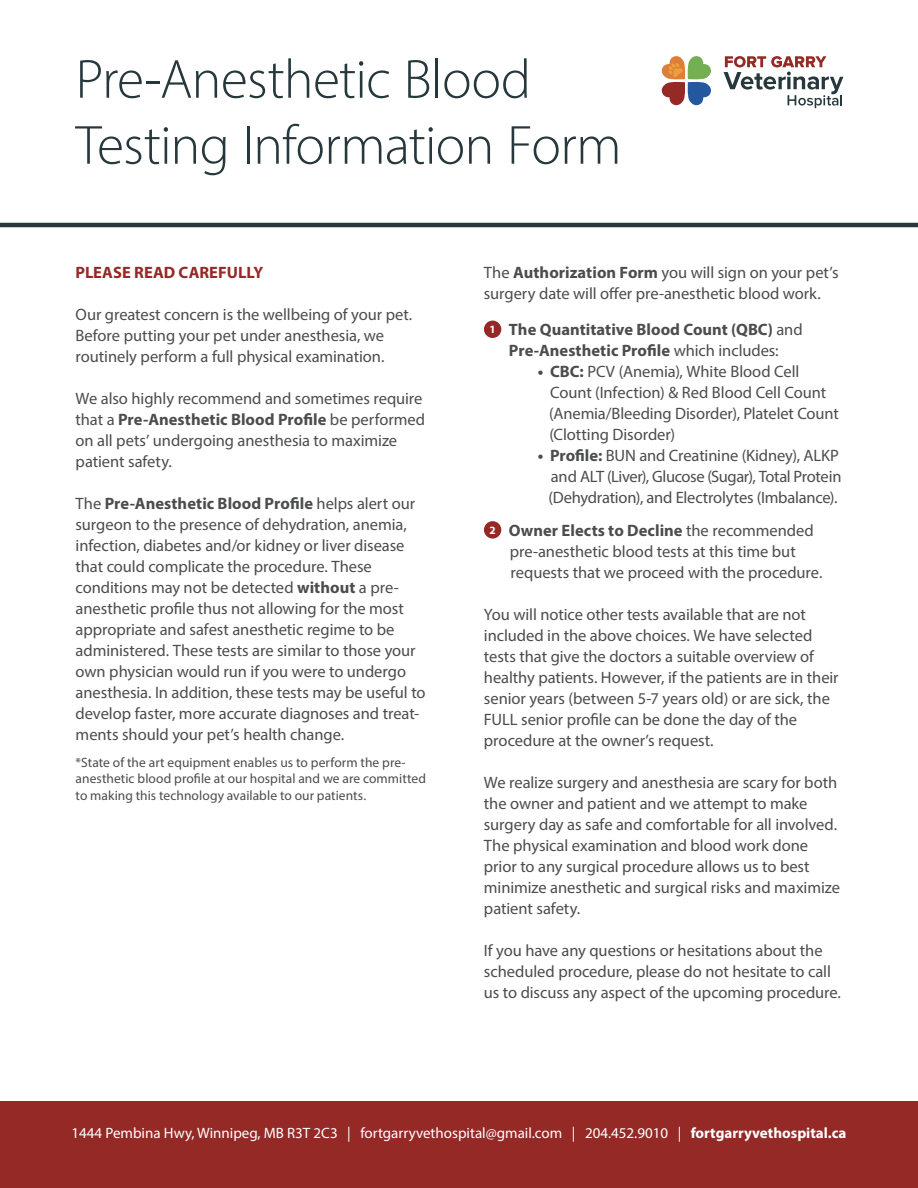
<style>
.page{position:relative;width:918px;height:1188px;background:#fff}
.page>*{position:absolute;margin:0;border:0;box-sizing:border-box;transform-origin:0 0}
.t1{font:300 55.5px/66px "Myriad Pro";letter-spacing:-.015em;color:#26383c}
.t2{font:16.5px/21px "Myriad Pro";letter-spacing:-.005em;color:#4b4c4d}
.t3{font:700 16.5px "Myriad Pro";color:#4b4c4d}
.t4{font:700 16.5px "Myriad Pro";color:#942926}
.t5{font:15px "Myriad Pro";color:#fff}
.t6{font:13.5px/16.5px "Myriad Pro";letter-spacing:.005em;color:#4b4c4d}
.t7{font:700 11.25px "Myriad Pro";color:#fff}
.s1{font-weight:700}
.s2{font-weight:400;color:#fff}
.s3{font-weight:400}
.s4{color:#fff}
</style>
<div class="page">
<div style="left:0;top:1102px;width:918px;height:86px;background:#942926"></div>
<hr style="left:0;top:223px;width:918px;height:4px;background:#26383c">
<svg style="left:661px;top:56px;width:50px;height:50px"></svg>
<svg style="left:724px;top:56px;width:119px;height:52px"></svg>
<div style="left:484px;top:321px;width:17px;height:17px;background:#942926;border-radius:50%"></div>
<div style="left:484px;top:521px;width:17px;height:18px;background:#942926;border-radius:50%"></div>
<h1 class="t1" style="left:76px;top:46px;width:548px">Pre-Anesthetic Blood<br>Testing Information Form</h1>
<p class="t4" style="left:76px;top:261px;width:189px">PLEASE READ CAREFULLY</p>
<p class="t2" style="left:76px;top:303px;width:338px">Our greatest concern is the wellbeing of your pet.<br>Before putting your pet under anesthesia, we routinely perform a full physical examination.</p>
<p class="t2" style="left:76px;top:387px;width:351px">We also highly recommend and sometimes require that a <span class="s1">Pre-Anesthetic Blood Profile</span> be performed on all pets’ undergoing anesthesia to maximize patient safety.</p>
<p class="t2" style="left:76px;top:492px;width:352px">The <span class="s1">Pre-Anesthetic Blood Profile</span> helps alert our surgeon to the presence of dehydration, anemia, infection, diabetes and/or kidney or liver disease that could complicate the procedure. These conditions may not be detected <span class="s1">without</span> a pre&shy;anesthetic profile thus not allowing for the most appropriate and safest anesthetic regime to be administered. These tests are similar to those your own physician would run if you were to undergo anesthesia. In addition, these tests may be useful to develop faster, more accurate diagnoses and treat&shy;ments should your pet’s health change.</p>
<p class="t6" style="left:76px;top:754px;width:352px">*State of the art equipment enables us to perform the pre&shy;anesthetic blood profile at our hospital and we are committed to making this technology available to our patients.</p>
<p class="t2" style="left:484px;top:261px;width:356px">The <span class="s1">Authorization Form</span> you will sign on your pet’s surgery date will offer pre-anesthetic blood work.</p>
<p class="t3" style="left:484px;top:318px;width:320px"><span class="s2">1.</span> The Quantitative Blood Count (QBC) <span class="s3">and</span></p>
<p class="t3" style="left:484px;top:339px;width:296px"><span class="s2">1.</span> Pre-Anesthetic Profile <span class="s3">which includes:</span></p>
<p class="t2" style="left:549px;top:360px;width:291px;text-indent:-11px"><span class="s1">• CBC:</span> PCV (Anemia), White Blood Cell Count (Infection) &amp; Red Blood Cell Count (Anemia/Bleeding Disorder), Platelet Count (Clotting Disorder)</p>
<p class="t2" style="left:548px;top:444px;width:295px;text-indent:-10px"><span class="s1">• Profile:</span> BUN and Creatinine (Kidney), ALKP and ALT (Liver), Glucose (Sugar), Total Protein (Dehydration), and Electrolytes (Imbalance).</p>
<p class="t2" style="left:510px;top:520px;width:314px;text-indent:-26px"><span class="s4">1.</span> <span class="s1">Owner Elects to Decline</span> the recommended pre-anesthetic blood tests at this time but requests that we proceed with the procedure.</p>
<p class="t2" style="left:484px;top:604px;width:356px">You will notice other tests available that are not included in the above choices. We have selected tests that give the doctors a suitable overview of healthy patients. However, if the patients are in their senior years (between 5-7 years old) or are sick, the FULL senior profile can be done the day of the procedure at the owner’s request.</p>
<p class="t2" style="left:484px;top:772px;width:358px">We realize surgery and anesthesia are scary for both the owner and patient and we attempt to make surgery day as safe and comfortable for all involved.<br>The physical examination and blood work done prior to any surgical procedure allows us to best minimize anesthetic and surgical risks and maximize patient safety.</p>
<p class="t2" style="left:484px;top:940px;width:359px">If you have any questions or hesitations about the scheduled procedure, please do not hesitate to call us to discuss any aspect of the upcoming procedure.</p>
<p class="t7" style="left:490px;top:322px;width:8px">1</p>
<p class="t7" style="left:490px;top:523px;width:8px">2</p>
<p class="t5" style="left:72px;top:1124px;width:776px">1444 Pembina Hwy, Winnipeg, MB R3T 2C3 | fortgarryvethospital@gmail.com | 204.452.9010 | <span class="s1">fortgarryvethospital.ca</span></p>
</div>
